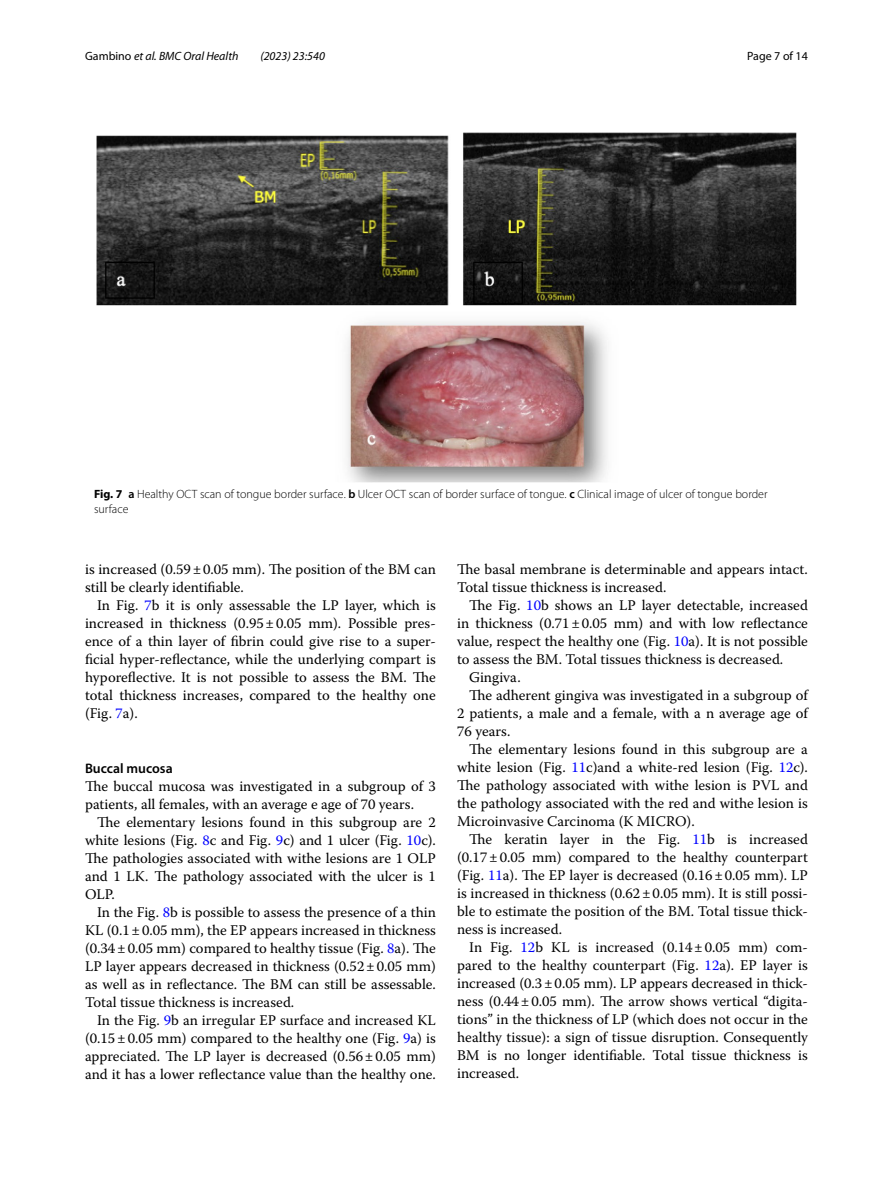
<style>
.page{position:relative;width:893px;height:1187px;background:#fff}
.page>*{position:absolute;margin:0;border:0;box-sizing:border-box;transform-origin:0 0}
.t1{font:14.7px/18px "Warnock Pro";color:#000;text-align:justify}
.t2{font:600 13.8px "Myriad Pro";color:#000}
.t3{font:300 12px/15px "Myriad Pro";color:#000}
.t4{font:italic 12px "Myriad Pro";color:#000}
.t5{font:12px "Myriad Pro";color:#000}
.s1{font-style:normal}
.s2{font-weight:700}
.s3{font-weight:600}
.s4{color:#00f}
</style>
<div class="page">
<img style="left:96px;top:133px;width:701px;height:350px">
<p class="t4" style="left:85px;top:48px;width:155px"><span class="s1">Gambino</span> et al. BMC Oral Health</p>
<p class="t4" style="left:260px;top:48px;width:66px">(2023) 23:540</p>
<p class="t5" style="left:747px;top:48px;width:62px">Page 7 of 14</p>
<p class="t3" style="left:94px;top:486px;width:675px"><span class="s2">Fig. 7</span> <span class="s3">a</span> Healthy OCT scan of tongue border surface. <span class="s3">b</span> Ulcer OCT scan of border surface of tongue. <span class="s3">c</span> Clinical image of ulcer of tongue border surface</p>
<p class="t1" style="left:85px;top:560px;width:352px">is increased (0.59±0.05 mm). The position of the BM can still be clearly identifiable.</p>
<p class="t1" style="left:85px;top:596px;width:352px;text-indent:12px">In Fig. <span class="s4">7</span>b it is only assessable the LP layer, which is increased in thickness (0.95±0.05 mm). Possible pres&shy;ence of a thin layer of fibrin could give rise to a super&shy;ficial hyper-reflectance, while the underlying compart is hyporeflective. It is not possible to assess the BM. The total thickness increases, compared to the healthy one (Fig. <span class="s4">7</span>a).</p>
<p class="t2" style="left:85px;top:759px;width:89px">Buccal mucosa</p>
<p class="t1" style="left:85px;top:776px;width:352px">The buccal mucosa was investigated in a subgroup of 3 patients, all females, with an average e age of 70 years.</p>
<p class="t1" style="left:85px;top:812px;width:352px;text-indent:12px">The elementary lesions found in this subgroup are 2 white lesions (Fig. <span class="s4">8</span>c and Fig. <span class="s4">9</span>c) and 1 ulcer (Fig. <span class="s4">10</span>c).<br>The pathologies associated with withe lesions are 1 OLP and 1 LK. The pathology associated with the ulcer is 1<br>OLP.</p>
<p class="t1" style="left:85px;top:902px;width:352px;text-indent:12px">In the Fig. <span class="s4">8</span>b is possible to assess the presence of a thin KL (0.1±0.05 mm), the EP appears increased in thickness (0.34±0.05 mm) compared to healthy tissue (Fig. <span class="s4">8</span>a). The LP layer appears decreased in thickness (0.52±0.05 mm) as well as in reflectance. The BM can still be assessable.<br>Total tissue thickness is increased.</p>
<p class="t1" style="left:85px;top:1010px;width:352px;text-indent:12px">In the Fig. <span class="s4">9</span>b an irregular EP surface and increased KL (0.15±0.05 mm) compared to the healthy one (Fig. <span class="s4">9</span>a) is appreciated. The LP layer is decreased (0.56±0.05 mm) and it has a lower reflectance value than the healthy one.</p>
<p class="t1" style="left:457px;top:559px;width:352px">The basal membrane is determinable and appears intact.<br>Total tissue thickness is increased.</p>
<p class="t1" style="left:469px;top:595px;width:340px">The Fig. <span class="s4">10</span>b shows an LP layer detectable, increased</p>
<p class="t1" style="left:457px;top:613px;width:352px">in thickness (0.71±0.05 mm) and with low reflectance</p>
<p class="t1" style="left:457px;top:631px;width:352px">value, respect the healthy one (Fig. <span class="s4">10</span>a). It is not possible</p>
<p class="t1" style="left:457px;top:649px;width:328px">to assess the BM. Total tissues thickness is decreased.</p>
<p class="t1" style="left:469px;top:667px;width:53px">Gingiva.</p>
<p class="t1" style="left:469px;top:685px;width:340px">The adherent gingiva was investigated in a subgroup of</p>
<p class="t1" style="left:457px;top:703px;width:352px">2 patients, a male and a female, with a n average age of</p>
<p class="t1" style="left:457px;top:721px;width:55px">76 years.</p>
<p class="t1" style="left:469px;top:739px;width:340px">The elementary lesions found in this subgroup are a</p>
<p class="t1" style="left:457px;top:757px;width:352px">white lesion (Fig. <span class="s4">11</span>c)and a white-red lesion (Fig. <span class="s4">12</span>c).</p>
<p class="t1" style="left:457px;top:775px;width:352px">The pathology associated with withe lesion is PVL and</p>
<p class="t1" style="left:457px;top:793px;width:352px">the pathology associated with the red and withe lesion is</p>
<p class="t1" style="left:457px;top:811px;width:239px">Microinvasive Carcinoma (K MICRO).</p>
<p class="t1" style="left:469px;top:829px;width:340px">The keratin layer in the Fig. <span class="s4">11</span>b is increased</p>
<p class="t1" style="left:457px;top:847px;width:352px">(0.17±0.05 mm) compared to the healthy counterpart</p>
<p class="t1" style="left:457px;top:865px;width:352px">(Fig. <span class="s4">11</span>a). The EP layer is decreased (0.16±0.05 mm). LP</p>
<p class="t1" style="left:457px;top:883px;width:352px">is increased in thickness (0.62±0.05 mm). It is still possi-</p>
<p class="t1" style="left:457px;top:902px;width:352px">ble to estimate the position of the BM. Total tissue thick-</p>
<p class="t1" style="left:457px;top:920px;width:107px">ness is increased.</p>
<p class="t1" style="left:469px;top:938px;width:340px">In Fig. <span class="s4">12</span>b KL is increased (0.14±0.05 mm) com-</p>
<p class="t1" style="left:457px;top:956px;width:352px">pared to the healthy counterpart (Fig. <span class="s4">12</span>a). EP layer is</p>
<p class="t1" style="left:457px;top:974px;width:352px">increased (0.3±0.05 mm). LP appears decreased in thick-</p>
<p class="t1" style="left:457px;top:992px;width:352px">ness (0.44±0.05 mm). The arrow shows vertical “digita-</p>
<p class="t1" style="left:457px;top:1010px;width:352px">tions” in the thickness of LP (which does not occur in the</p>
<p class="t1" style="left:457px;top:1028px;width:352px">healthy tissue): a sign of tissue disruption. Consequently</p>
<p class="t1" style="left:457px;top:1046px;width:352px">BM is no longer identifiable. Total tissue thickness is</p>
<p class="t1" style="left:457px;top:1064px;width:64px">increased.</p>
</div>
